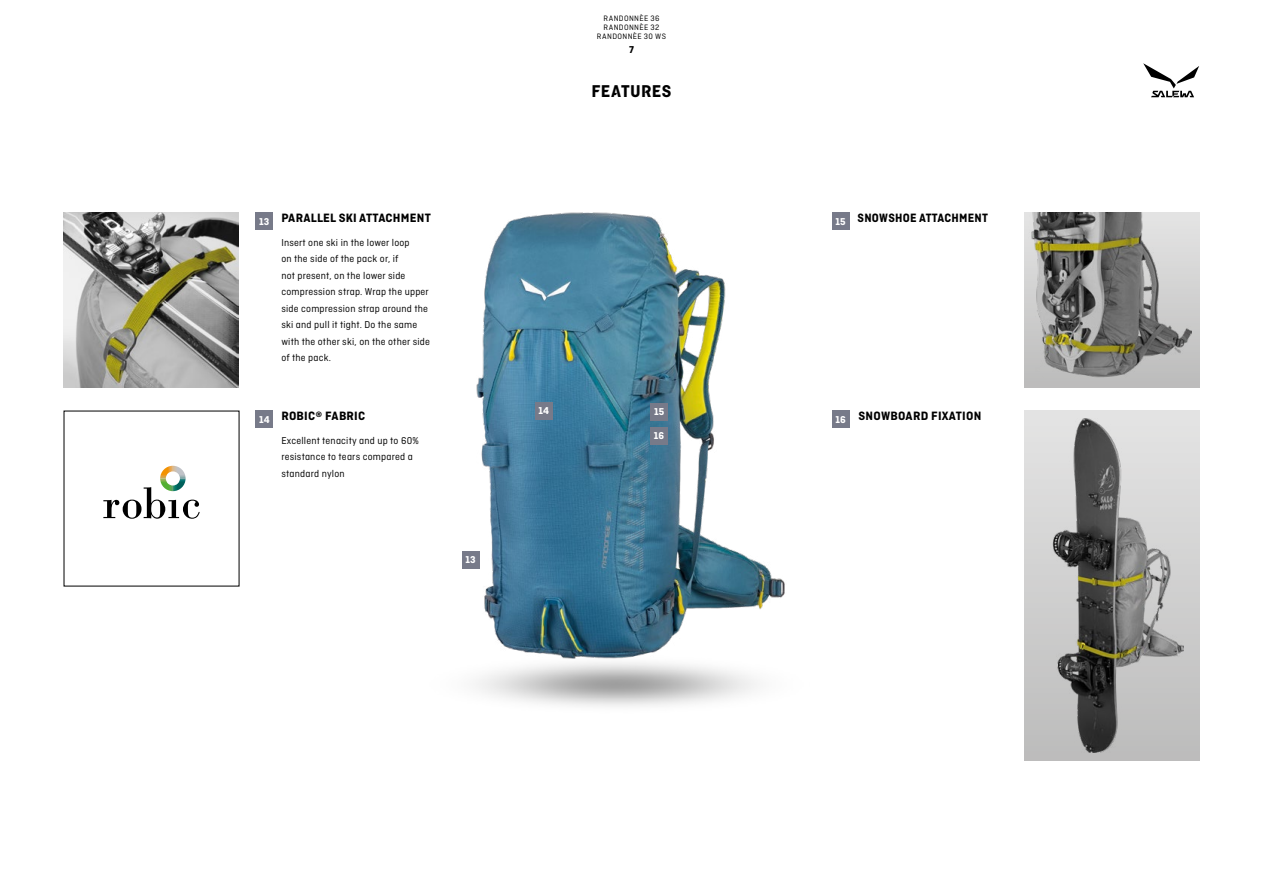
<style>
.page{position:relative;width:1263px;height:893px;background:#fff}
.page>*{position:absolute;margin:0;border:0;box-sizing:border-box;transform-origin:0 0}
.t1{font:18px "Ciutadella Hy";letter-spacing:.02em;color:#000}
.t2{font:700 12.75px "Ciutadella";letter-spacing:.02em;color:#000}
.t3{font:700 12.75px "Ciutadella";letter-spacing:.02em;color:#000;scale:.96 1}
.t4{font:10.5px/16.5px "Ciutadella";letter-spacing:.02em;color:#000}
.t5{font:700 10.5px "Ciutadella";color:#fff}
.t6{font:700 10.5px "Ciutadella";color:#000}
.t7{font:8.25px/9px "Ciutadella";letter-spacing:.05em;color:#000;text-align:center}
</style>
<div class="page">
<svg style="left:1143px;top:63px;width:56px;height:34px"></svg>
<img style="left:477px;top:213px;width:308px;height:438px">
<img style="left:476px;top:651px;width:281px;height:56px">
<img style="left:64px;top:213px;width:175px;height:175px">
<div style="left:256px;top:213px;width:17px;height:17px;background:#777a89"></div>
<div style="left:256px;top:411px;width:17px;height:17px;background:#777a89"></div>
<div style="left:462px;top:551px;width:17px;height:17px;background:#777a89"></div>
<div style="left:535px;top:402px;width:17px;height:17px;background:#777a89"></div>
<svg style="left:103px;top:466px;width:97px;height:53px"></svg>
<div style="left:1024px;top:411px;width:175px;height:350px;background:linear-gradient(to bottom,#e4e4e4,#bcbcbc)"></div>
<img style="left:1039px;top:419px;width:144px;height:334px">
<div style="left:1024px;top:213px;width:175px;height:175px;background:linear-gradient(to bottom,#e4e4e4,#bcbbbb)"></div>
<img style="left:1028px;top:213px;width:164px;height:165px">
<div style="left:832px;top:213px;width:17px;height:17px;background:#777a89"></div>
<div style="left:651px;top:403px;width:17px;height:17px;background:#777a89"></div>
<div style="left:832px;top:411px;width:17px;height:17px;background:#777a89"></div>
<div style="left:651px;top:427px;width:17px;height:17px;background:#777a89"></div>
<p class="t5" style="left:259px;top:215px;width:12px">13</p>
<p class="t2" style="left:281px;top:211px;width:151px">PARALLEL SKI ATTACHMENT</p>
<p class="t4" style="left:281px;top:234px;width:150px">Insert one ski in the lower loop<br>on the side of the pack or, if<br>not present, on the lower side compression strap. Wrap the upper side compression strap around the ski and pull it tight. Do the same with the other ski, on the other side of the pack.</p>
<p class="t5" style="left:259px;top:413px;width:12px">14</p>
<p class="t2" style="left:281px;top:409px;width:85px">ROBIC® FABRIC</p>
<p class="t4" style="left:281px;top:432px;width:139px">Excellent tenacity and up to 60% resistance to tears compared a standard nylon</p>
<p class="t5" style="left:466px;top:553px;width:12px">13</p>
<p class="t7" style="left:597px;top:13px;width:71px">RANDONNÈE 36<br>RANDONNÈE 32<br>RANDONNÈE 30 WS</p>
<p class="t6" style="left:629px;top:44px;width:6px">7</p>
<h1 class="t1" style="left:591px;top:81px;width:82px">FEATURES</h1>
<p class="t5" style="left:539px;top:404px;width:12px">14</p>
<p class="t5" style="left:654px;top:406px;width:12px">15</p>
<p class="t5" style="left:654px;top:429px;width:12px">16</p>
<p class="t5" style="left:835px;top:215px;width:12px">15</p>
<p class="t3" style="left:857px;top:211px;width:137px">SNOWSHOE ATTACHMENT</p>
<p class="t5" style="left:835px;top:413px;width:12px">16</p>
<p class="t2" style="left:858px;top:409px;width:124px">SNOWBOARD FIXATION</p>
</div>
